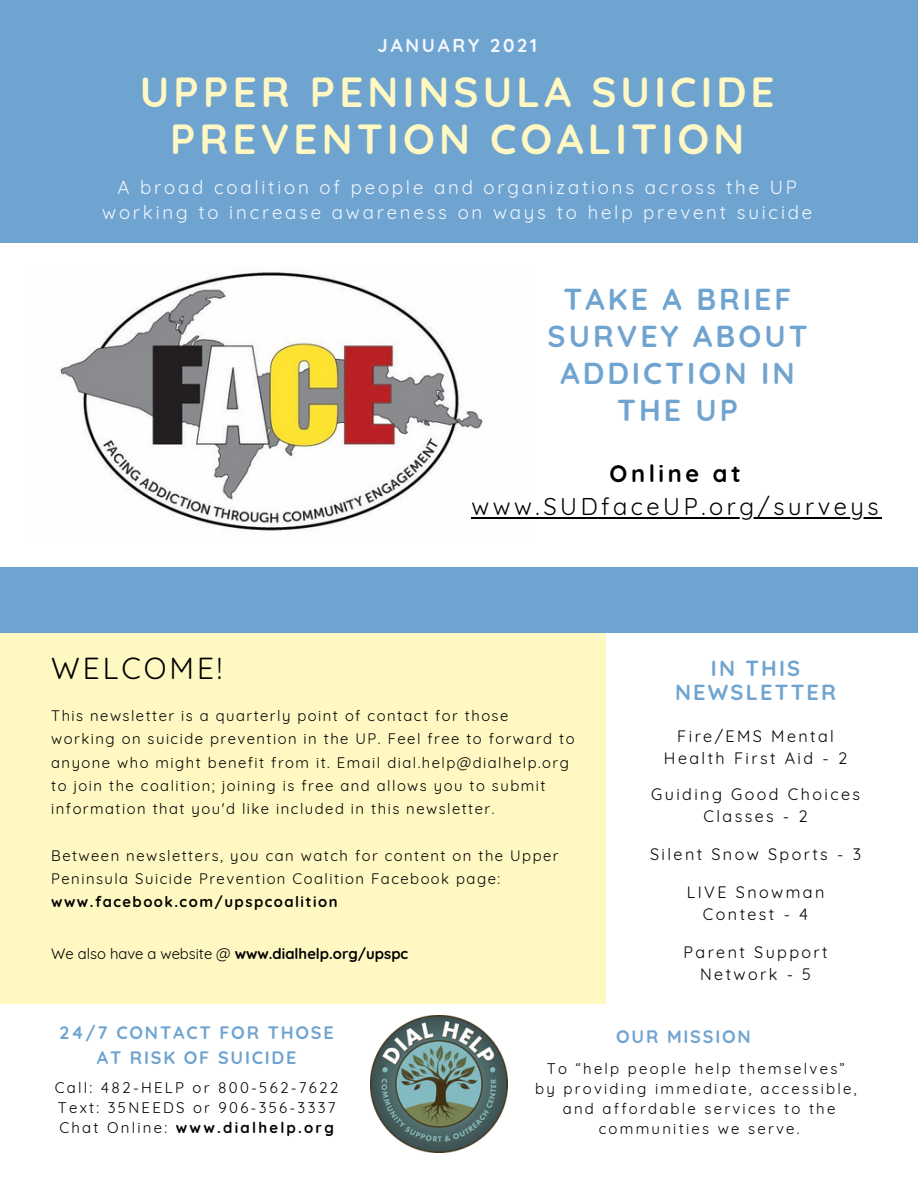
<style>
.page{position:relative;width:918px;height:1188px;background:#fff}
.page>*{position:absolute;margin:0;border:0;box-sizing:border-box;transform-origin:0 0}
.t1{font:700 42px/46.5px "Quicksand";letter-spacing:.1em;color:#fff8c2;text-align:center}
.t2{font:700 30.3px/37.2px "Quicksand";letter-spacing:.1em;color:#70a4d0;text-align:center}
.t3{font:29.7px "Quicksand";letter-spacing:.1em;color:#000}
.t4{font:23.7px "Quicksand";letter-spacing:.15em;color:#000}
.t5{font:700 23.7px "Quicksand";letter-spacing:.15em;color:#000}
.t6{font:700 21.75px "Quicksand";letter-spacing:.1em;color:#70a4d0}
.t7{font:18.6px/25.3px "Quicksand";letter-spacing:.15em;color:#f2f7ff;text-align:center}
.t8{font:700 18.6px "Quicksand";letter-spacing:.15em;color:#f2f7ff}
.t9{font:700 18px "Quicksand";letter-spacing:.1em;color:#70a4d0}
.t10{font:16.2px/22px "Quicksand";letter-spacing:.15em;color:#000;text-align:center}
.t11{font:15px/20.1px "Quicksand";letter-spacing:.15em;color:#000;text-align:center}
.t12{font:700 15px "Quicksand";letter-spacing:.15em;color:#000}
.t13{font:14.85px/23.2px "Quicksand";letter-spacing:.1em;color:#000}
.t14{font:700 14.85px "Quicksand";color:#000}
.s1{font-weight:700}
.s2{font-weight:400}
</style>
<div class="page">
<div style="left:0;top:573px;width:605px;height:431px;background:#fff8c2"></div>
<img style="left:371px;top:1015px;width:137px;height:137px">
<div style="left:0;top:0;width:918px;height:243px;background:#70a4d0"></div>
<div style="left:0;top:568px;width:918px;height:64px;background:#70a4d0"></div>
<img style="left:60px;top:272px;width:423px;height:259px">
<hr style="left:472px;top:517px;width:410px;height:2px;background:#000">
<p class="t8" style="left:378px;top:33px;width:161px">JANUARY 2021</p>
<p class="t1" style="left:140px;top:68px;width:636px">UPPER PENINSULA SUICIDE<br>PREVENTION COALITION</p>
<p class="t7" style="left:102px;top:174px;width:711px">A broad coalition of people and organizations across the UP working to increase awareness on ways to help prevent suicide</p>
<p class="t2" style="left:548px;top:280px;width:262px">TAKE A BRIEF<br>SURVEY ABOUT<br>ADDICTION IN<br>THE UP</p>
<p class="t5" style="left:610px;top:458px;width:133px">Online at</p>
<p class="t4" style="left:472px;top:491px;width:408px">www.SUDfaceUP.org/surveys</p>
<p class="t3" style="left:51px;top:650px;width:173px">WELCOME!</p>
<p class="t13" style="left:51px;top:704px;width:525px">This newsletter is a quarterly point of contact for those working on suicide prevention in the UP. Feel free to forward to anyone who might benefit from it. Email dial.help@dialhelp.org to join the coalition; joining is free and allows you to submit information that you'd like included in this newsletter.</p>
<p class="t13" style="left:51px;top:844px;width:509px">Between newsletters, you can watch for content on the Upper<br>Peninsula Suicide Prevention Coalition Facebook page: <span class="s1">www.facebook.com/upspcoalition</span></p>
<p class="t14" style="left:51px;top:944px;width:359px"><span class="s2">We also have a website @</span> www.dialhelp.org/upspc</p>
<p class="t6" style="left:711px;top:654px;width:91px">IN THIS</p>
<p class="t6" style="left:675px;top:678px;width:163px">NEWSLETTER</p>
<p class="t10" style="left:664px;top:725px;width:185px">Fire/EMS Mental<br>Health First Aid - 2</p>
<p class="t10" style="left:651px;top:783px;width:210px">Guiding Good Choices<br>Classes - 2</p>
<p class="t10" style="left:650px;top:843px;width:212px">Silent Snow Sports - 3</p>
<p class="t10" style="left:687px;top:881px;width:139px">LIVE Snowman<br>Contest - 4</p>
<p class="t10" style="left:683px;top:941px;width:146px">Parent Support<br>Network - 5</p>
<p class="t9" style="left:60px;top:1021px;width:276px">24/7 CONTACT FOR THOSE</p>
<p class="t9" style="left:97px;top:1046px;width:201px">AT RISK OF SUICIDE</p>
<p class="t11" style="left:55px;top:1077px;width:285px">Call: 482-HELP or 800-562-7622</p>
<p class="t11" style="left:58px;top:1097px;width:279px">Text: 35NEEDS or 906-356-3337</p>
<p class="t12" style="left:59px;top:1118px;width:276px"><span class="s2">Chat Online:</span> www.dialhelp.org</p>
<p class="t9" style="left:616px;top:1025px;width:136px">OUR MISSION</p>
<p class="t11" style="left:547px;top:1058px;width:299px">To “help people help themselves”</p>
<p class="t11" style="left:535px;top:1078px;width:323px">by providing immediate, accessible,</p>
<p class="t11" style="left:563px;top:1098px;width:274px">and affordable services to the communities we serve.</p>
</div>
